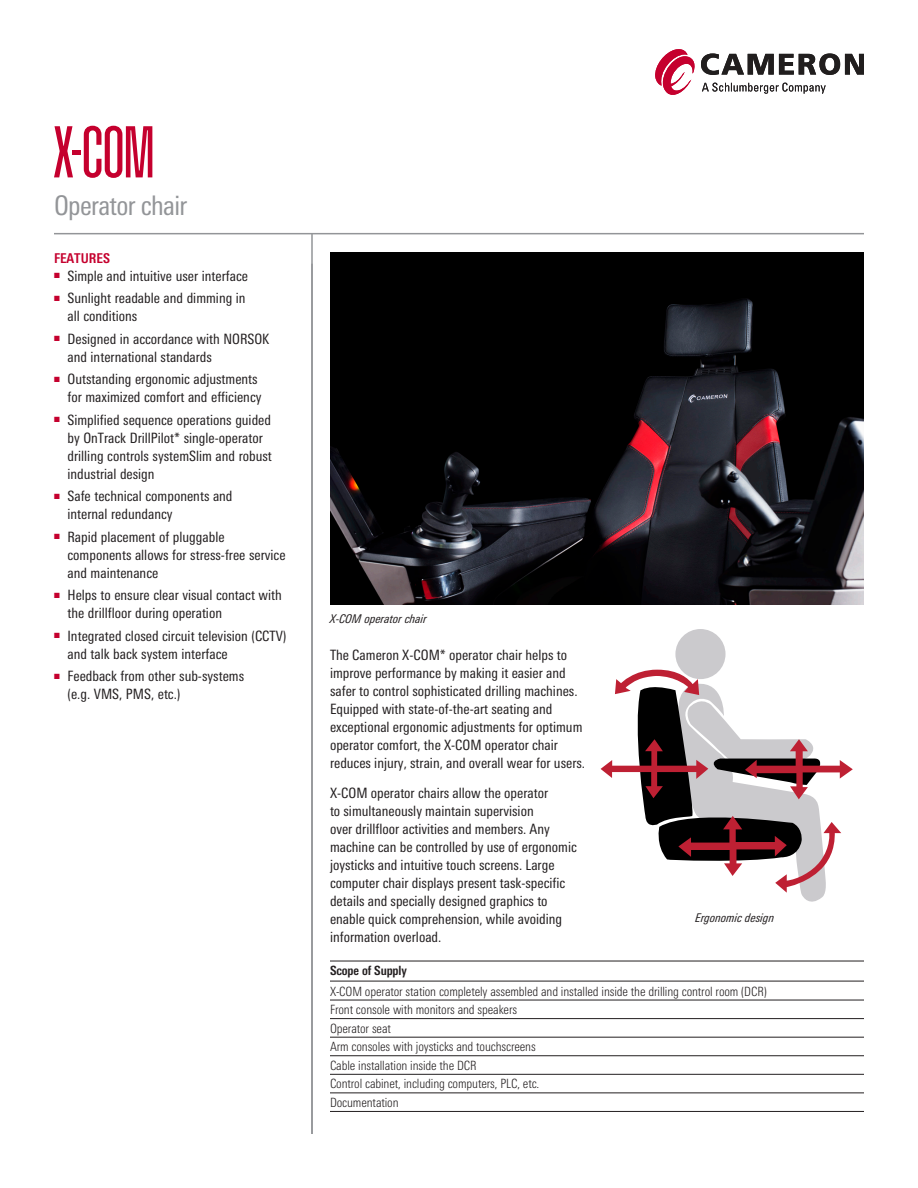
<style>
.page{position:relative;width:918px;height:1188px;background:#fff}
.page>*{position:absolute;margin:0;border:0;box-sizing:border-box;transform-origin:0 0}
.Head_A__branding{font:300 72px "Schlumberger Con";color:#c5002e}
.Subhead{font:condensed 27px "Univers Next Pro";letter-spacing:-.025em;color:#939598}
.Body_Text{font:condensed 14.25px/18px "Univers Next Pro";color:#231f20}
.Sidebar_Head{font:700 condensed 13.5px "Univers Next Pro";color:#c5002e}
.Table_Text{font:300 condensed 12.75px "Univers Next Pro";letter-spacing:-.01em;color:#231f20}
.Table_Head{font:700 condensed 12.75px "Univers Next Pro";letter-spacing:-.01em;color:#231f20}
.t1{font:italic condensed 12px "Univers Next Pro";color:#231f20}
</style>
<div class="page">
<svg style="left:655px;top:49px;width:209px;height:46px"></svg>
<hr style="left:311px;top:198px;width:2px;height:936px;background:#939598">
<div style="left:54px;top:116px;width:810px;height:118px;background:#fff"></div>
<hr style="left:54px;top:233px;width:810px;height:1px;background:#939598">
<img style="left:330px;top:253px;width:534px;height:352px">
<div style="left:675px;top:629px;width:51px;height:50px;background:#cbcacd;border-radius:50%"></div>
<svg style="left:601px;top:670px;width:252px;height:232px"></svg>
<hr style="left:330px;top:961px;width:534px;height:1px;background:#231f20">
<hr style="left:330px;top:981px;width:534px;height:1px;background:#231f20">
<hr style="left:330px;top:1111px;width:534px;height:1px;background:#231f20">
<hr style="left:330px;top:1000px;width:534px;height:1px;background:#231f20">
<hr style="left:330px;top:1018px;width:534px;height:1px;background:#231f20">
<hr style="left:330px;top:1037px;width:534px;height:1px;background:#231f20">
<hr style="left:330px;top:1055px;width:534px;height:1px;background:#231f20">
<hr style="left:330px;top:1074px;width:534px;height:1px;background:#231f20">
<hr style="left:330px;top:1093px;width:534px;height:1px;background:#231f20">
<p class="Head_A__branding" style="left:54px;top:116px;width:105px">X-COM</p>
<p class="Subhead" style="left:54px;top:190px;width:135px">Operator chair</p>
<p class="Sidebar_Head" style="left:54px;top:250px;width:57px">FEATURES</p>
<p class="Body_Text" style="left:54px;top:266px;width:196px"><sup>■</sup> Simple and intuitive user interface</p>
<p class="Body_Text" style="left:68px;top:289px;width:180px;text-indent:-14px"><sup>■</sup> Sunlight readable and dimming in all conditions</p>
<p class="Body_Text" style="left:68px;top:329px;width:203px;text-indent:-14px"><sup>■</sup> Designed in accordance with NORSOK and international standards</p>
<p class="Body_Text" style="left:54px;top:370px;width:209px;text-align:right"><sup>■</sup> Outstanding ergonomic adjustments for maximized comfort and efficiency</p>
<p class="Body_Text" style="left:68px;top:410px;width:206px;text-indent:-14px"><sup>■</sup> Simplified sequence operations guided by OnTrack DrillPilot* single-operator drilling controls systemSlim and robust industrial design</p>
<p class="Body_Text" style="left:68px;top:487px;width:167px;text-indent:-14px"><sup>■</sup> Safe technical components and internal redundancy</p>
<p class="Body_Text" style="left:68px;top:527px;width:220px;text-indent:-14px"><sup>■</sup> Rapid placement of pluggable components allows for stress-free service and maintenance</p>
<p class="Body_Text" style="left:68px;top:586px;width:216px;text-indent:-14px"><sup>■</sup> Helps to ensure clear visual contact with the drillfloor during operation</p>
<p class="Body_Text" style="left:68px;top:626px;width:221px;text-indent:-14px"><sup>■</sup> Integrated closed circuit television (CCTV) and talk back system interface</p>
<p class="Body_Text" style="left:68px;top:667px;width:178px;text-indent:-14px"><sup>■</sup> Feedback from other sub-systems (e.g. VMS, PMS, etc.)</p>
<p class="t1" style="left:330px;top:611px;width:98px">X-COM operator chair</p>
<p class="Body_Text" style="left:330px;top:646px;width:257px">The Cameron X-COM* operator chair helps to improve performance by making it easier and safer to control sophisticated drilling machines.<br>Equipped with state-of-the-art seating and exceptional ergonomic adjustments for optimum operator comfort, the X-COM operator chair reduces injury, strain, and overall wear for users.</p>
<p class="Body_Text" style="left:330px;top:783px;width:248px">X-COM operator chairs allow the operator<br>to simultaneously maintain supervision<br>over drillfloor activities and members. Any machine can be controlled by use of ergonomic joysticks and intuitive touch screens. Large computer chair displays present task-specific details and specially designed graphics to enable quick comprehension, while avoiding information overload.</p>
<p class="Table_Head" style="left:330px;top:963px;width:78px">Scope of Supply</p>
<p class="Table_Text" style="left:330px;top:984px;width:438px">X-COM operator station completely assembled and installed inside the drilling control room (DCR)</p>
<p class="Table_Text" style="left:330px;top:1002px;width:189px">Front console with monitors and speakers</p>
<p class="Table_Text" style="left:330px;top:1021px;width:62px">Operator seat</p>
<p class="Table_Text" style="left:330px;top:1039px;width:207px">Arm consoles with joysticks and touchscreens</p>
<p class="Table_Text" style="left:330px;top:1058px;width:148px">Cable installation inside the DCR</p>
<p class="Table_Text" style="left:330px;top:1077px;width:211px">Control cabinet, including computers, PLC, etc.</p>
<p class="Table_Text" style="left:330px;top:1095px;width:70px">Documentation</p>
<p class="t1" style="left:696px;top:911px;width:80px">Ergonomic design</p>
</div>
